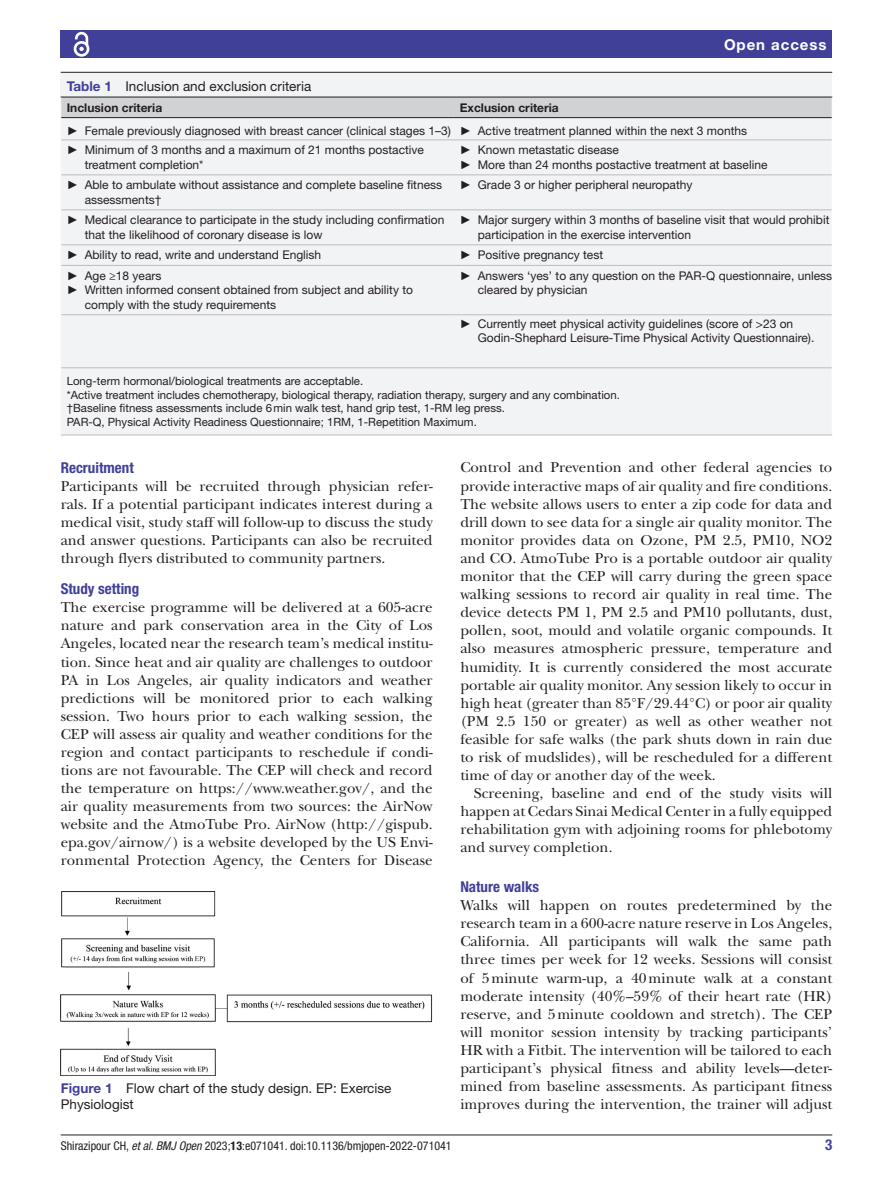
<style>
.page{position:relative;width:893px;height:1191px;background:#fff}
.page>*{position:absolute;margin:0;border:0;box-sizing:border-box;transform-origin:0 0}
.t1{font:15px/18.1px "New Baskerville";color:#231f20;text-align:justify}
.t2{font:700 condensed 15px "Helvetica Neue LT Std";color:#414099}
.t3{font:700 15px "Helvetica Neue LT Std";letter-spacing:.065em;color:#fff}
.t4{font:13.5px/16.2px "Helvetica Neue LT Std";color:#231f20}
.t5{font:12px/14.4px "Helvetica Neue LT Std";color:#231f20}
.t6{font:condensed 12px "Helvetica Neue LT Std";color:#231f20}
.t7{font:700 12px "Helvetica Neue LT Std";color:#231f20}
.t8{font:11.4px/13.6px "Helvetica Neue LT Std";color:#231f20}
.s1{font-weight:700;color:#414099}
.s2{font-weight:700}
.s3{font-family:"Arial"}
.s4{font-style:italic}
</style>
<div class="page">
<hr style="left:61px;top:1134px;width:771px;height:1px;background:#231f20">
<div style="left:61px;top:31px;width:771px;height:27px;background:#414099"></div>
<svg style="left:73px;top:31px;width:17px;height:26px"></svg>
<div style="left:61px;top:73px;width:771px;height:362px;background:#f2f3f4"></div>
<hr style="left:61px;top:72px;width:771px;height:1px;background:#231f20">
<hr style="left:61px;top:140px;width:393px;height:1px;background:#bcbdc0">
<hr style="left:454px;top:140px;width:378px;height:1px;background:#bcbdc0">
<hr style="left:61px;top:175px;width:393px;height:1px;background:#bcbdc0">
<hr style="left:454px;top:175px;width:378px;height:1px;background:#bcbdc0">
<hr style="left:61px;top:210px;width:393px;height:1px;background:#bcbdc0">
<hr style="left:454px;top:210px;width:378px;height:1px;background:#bcbdc0">
<hr style="left:61px;top:244px;width:393px;height:1px;background:#bcbdc0">
<hr style="left:454px;top:244px;width:378px;height:1px;background:#bcbdc0">
<hr style="left:61px;top:265px;width:393px;height:1px;background:#bcbdc0">
<hr style="left:454px;top:265px;width:378px;height:1px;background:#bcbdc0">
<hr style="left:61px;top:314px;width:393px;height:1px;background:#bcbdc0">
<hr style="left:454px;top:314px;width:378px;height:1px;background:#bcbdc0">
<hr style="left:61px;top:367px;width:393px;height:1px;background:#bcbdc0">
<hr style="left:61px;top:435px;width:393px;height:1px;background:#bcbdc0">
<hr style="left:454px;top:435px;width:378px;height:1px;background:#bcbdc0">
<hr style="left:454px;top:367px;width:378px;height:1px;background:#bcbdc0">
<svg style="left:60px;top:97px;width:773px;height:43px"></svg>
<img style="left:61px;top:891px;width:372px;height:184px">
<p class="t3" style="left:724px;top:35px;width:104px">Open access</p>
<p class="t4" style="left:67px;top:78px;width:246px"><span class="s1">Table 1</span> Inclusion and exclusion criteria</p>
<p class="t7" style="left:67px;top:100px;width:97px">Inclusion criteria</p>
<p class="t5" style="left:67px;top:95px;width:682px;line-height:23.7px;text-indent:393px"><span class="s2">Exclusion criteria<br></span><span class="s3">►</span> Female previously diagnosed with breast cancer (clinical stages 1–3) <span class="s3">►</span> Active treatment planned within the next 3 months</p>
<p class="t5" style="left:85px;top:143px;width:341px;text-indent:-18px"><span class="s3">►</span> Minimum of 3 months and a maximum of 21 months postactive treatment completion*</p>
<p class="t5" style="left:460px;top:143px;width:309px"><span class="s3">►</span> Known metastatic disease<br><span class="s3">►</span> More than 24 months postactive treatment at baseline</p>
<p class="t5" style="left:85px;top:178px;width:359px;text-indent:-18px"><span class="s3">►</span> Able to ambulate without assistance and complete baseline fitness assessments†</p>
<p class="t5" style="left:460px;top:178px;width:234px"><span class="s3">►</span> Grade 3 or higher peripheral neuropathy</p>
<p class="t5" style="left:85px;top:213px;width:361px;text-indent:-18px"><span class="s3">►</span> Medical clearance to participate in the study including confirmation that the likelihood of coronary disease is low</p>
<p class="t5" style="left:478px;top:213px;width:353px;text-indent:-18px"><span class="s3">►</span> Major surgery within 3 months of baseline visit that would prohibit participation in the exercise intervention</p>
<p class="t5" style="left:67px;top:248px;width:256px"><span class="s3">►</span> Ability to read, write and understand English</p>
<p class="t5" style="left:460px;top:248px;width:145px"><span class="s3">►</span> Positive pregnancy test</p>
<p class="t5" style="left:67px;top:268px;width:96px"><span class="s3">►</span> Age ≥18 years</p>
<p class="t5" style="left:67px;top:283px;width:348px"><span class="s3">►</span> Written informed consent obtained from subject and ability to</p>
<p class="t5" style="left:85px;top:297px;width:193px">comply with the study requirements</p>
<p class="t5" style="left:478px;top:268px;width:356px;text-indent:-18px"><span class="s3">►</span> Answers ‘yes’ to any question on the PAR-Q questionnaire, unless cleared by physician</p>
<p class="t5" style="left:478px;top:316px;width:338px;text-indent:-18px"><span class="s3">►</span> Currently meet physical activity guidelines (score of &gt;23 on<br>Godin-Shephard Leisure-Time Physical Activity Questionnaire).</p>
<p class="t8" style="left:67px;top:374px;width:555px">Long-term hormonal/biological treatments are acceptable.<br>*Active treatment includes chemotherapy, biological therapy, radiation therapy, surgery and any combination. †Baseline fitness assessments include 6min walk test, hand grip test, 1-RM leg press.<br>PAR-Q, Physical Activity Readiness Questionnaire; 1RM, 1-Repetition Maximum.</p>
<p class="t2" style="left:61px;top:458px;width:75px">Recruitment</p>
<p class="t1" style="left:61px;top:477px;width:373px">Participants will be recruited through physician refer&shy;rals. If a potential participant indicates interest during a medical visit, study staff will follow-up to discuss the study and answer questions. Participants can also be recruited through flyers distributed to community partners.</p>
<p class="t2" style="left:61px;top:580px;width:80px">Study setting</p>
<p class="t1" style="left:61px;top:598px;width:373px">The exercise programme will be delivered at a 605-acre nature and park conservation area in the City of Los Angeles, located near the research team’s medical institu&shy;tion. Since heat and air quality are challenges to outdoor PA in Los Angeles, air quality indicators and weather predictions will be monitored prior to each walking session. Two hours prior to each walking session, the CEP will assess air quality and weather conditions for the region and contact participants to reschedule if condi&shy;tions are not favourable. The CEP will check and record the temperature on https://www.weather.gov/, and the air quality measurements from two sources: the AirNow website and the AtmoTube Pro. AirNow (http://gispub. epa.gov/airnow/) is a website developed by the US Envi&shy;ronmental Protection Agency, the Centers for Disease</p>
<p class="t4" style="left:61px;top:1080px;width:332px"><span class="s1">Figure 1</span> Flow chart of the study design. EP: Exercise<br>Physiologist</p>
<p class="t1" style="left:460px;top:458px;width:373px">Control and Prevention and other federal agencies to provide interactive maps of air quality and fire conditions.<br>The website allows users to enter a zip code for data and drill down to see data for a single air quality monitor. The monitor provides data on Ozone, PM 2.5, PM10, NO2 and CO. AtmoTube Pro is a portable outdoor air quality monitor that the CEP will carry during the green space walking sessions to record air quality in real time. The device detects PM 1, PM 2.5 and PM10 pollutants, dust, pollen, soot, mould and volatile organic compounds. It also measures atmospheric pressure, temperature and humidity. It is currently considered the most accurate portable air quality monitor. Any session likely to occur in high heat (greater than 85°F/29.44°C) or poor air quality (PM 2.5 150 or greater) as well as other weather not feasible for safe walks (the park shuts down in rain due to risk of mudslides), will be rescheduled for a different time of day or another day of the week.</p>
<p class="t1" style="left:460px;top:784px;width:373px;text-indent:13px">Screening, baseline and end of the study visits will happen at Cedars Sinai Medical Center in a fully equipped rehabilitation gym with adjoining rooms for phlebotomy and survey completion.</p>
<p class="t2" style="left:460px;top:877px;width:80px">Nature walks</p>
<p class="t1" style="left:460px;top:896px;width:373px">Walks will happen on routes predetermined by the research team in a 600-acre nature reserve in Los Angeles, California. All participants will walk the same path three times per week for 12 weeks. Sessions will consist of 5minute warm-up, a 40minute walk at a constant moderate intensity (40%–59% of their heart rate (HR) reserve, and 5minute cooldown and stretch). The CEP will monitor session intensity by tracking participants’ HR with a Fitbit. The intervention will be tailored to each participant’s physical fitness and ability levels—deter&shy;mined from baseline assessments. As participant fitness improves during the intervention, the trainer will adjust</p>
<p class="t6" style="left:61px;top:1138px;width:392px">Shirazipour CH, <span class="s4">et al</span>. <span class="s4">BMJ Open</span> 2023;<span class="s2">13</span>:e071041. doi:10.1136/bmjopen-2022-071041</p>
<p class="t2" style="left:825px;top:1135px;width:9px">3</p>
</div>
